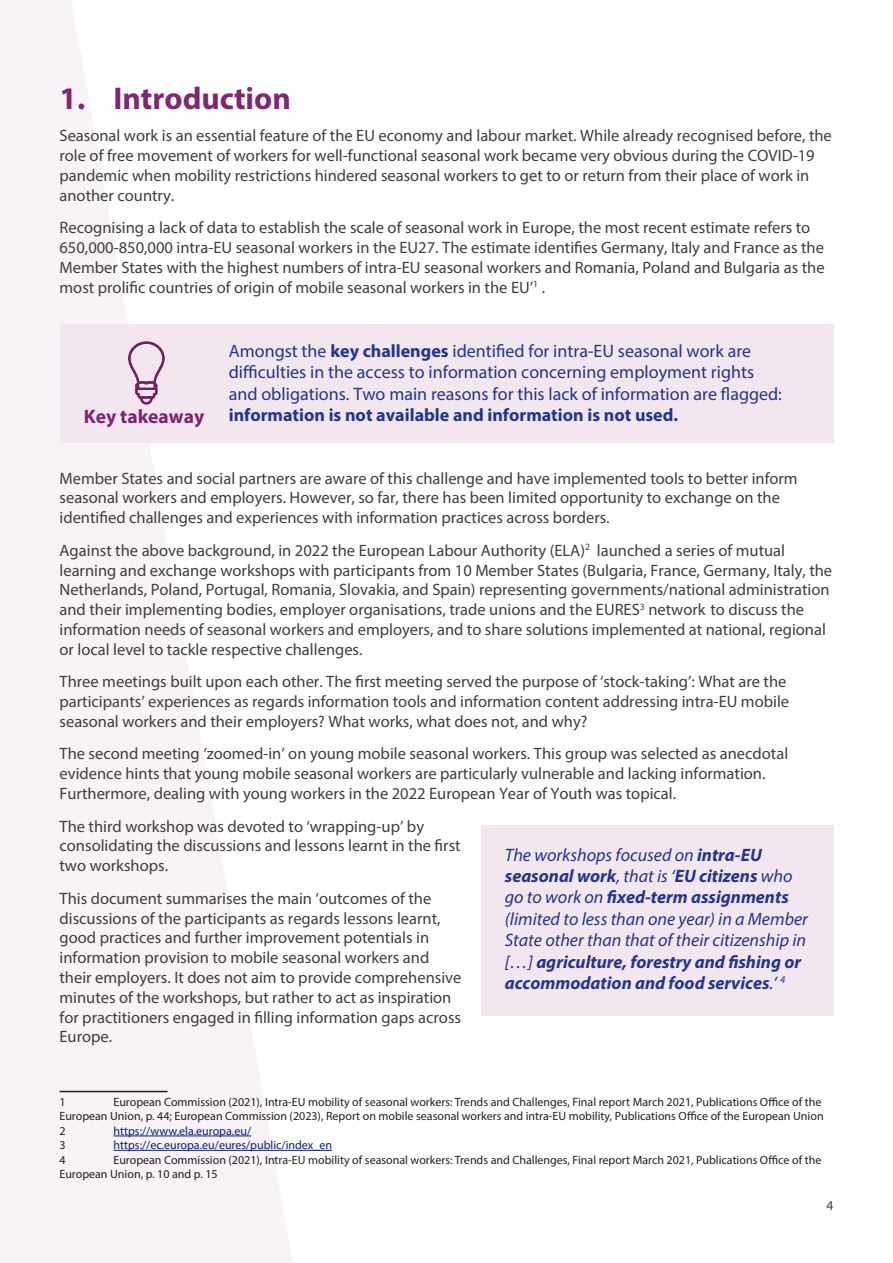
<style>
.page{position:relative;width:893px;height:1263px;background:#fff}
.page>*{position:absolute;margin:0;border:0;box-sizing:border-box;transform-origin:0 0}
.Subtitle_1{font:700 31.5px "Myriad Pro";color:#822572}
.Subtitle_2{font:700 19.5px "Myriad Pro";color:#812272}
.Box_text{font:italic 18px/21.5px "Myriad Pro";color:#223491}
.Box_text-2{font:18px/21.5px "Myriad Pro";color:#223491}
.Box_text-3{font:700 18px "Myriad Pro";color:#223491}
.Body_text{font:16.5px/19.8px "Myriad Pro";color:#3e3e3f}
.t1{font:13.5px "Myriad Pro";color:#3e3e3f}
.t2{font:12px/14.4px "Myriad Pro";color:#231f20;text-align:right}
.t3{font:12px "Myriad Pro";color:#0a1d85}
.s1{font-weight:700}
</style>
<div class="page">
<svg style="left:0;top:0;width:293px;height:1263px;fill:#f8f3f7"></svg>
<hr style="left:60px;top:1091px;width:108px;height:1px;background:#231f20">
<hr style="left:114px;top:1135px;width:137px;height:1px;background:#0a1d85">
<hr style="left:114px;top:1150px;width:218px;height:1px;background:#0a1d85">
<div style="left:60px;top:324px;width:773px;height:118px;background:#f2e7ef"></div>
<div style="left:481px;top:825px;width:352px;height:190px;background:#f2e7ef"></div>
<img style="left:128px;top:342px;width:37px;height:62px">
<p class="Subtitle_1" style="left:60px;top:78px;width:233px">1. Introduction</p>
<p class="Body_text" style="left:60px;top:126px;width:774px">Seasonal work is an essential feature of the EU economy and labour market. While already recognised before, the role of free movement of workers for well-functional seasonal work became very obvious during the COVID-19 pandemic when mobility restrictions hindered seasonal workers to get to or return from their place of work in another country.</p>
<p class="Body_text" style="left:60px;top:217px;width:767px">Recognising a lack of data to establish the scale of seasonal work in Europe, the most recent estimate refers to 650,000-850,000 intra-EU seasonal workers in the EU27. The estimate identifies Germany, Italy and France as the Member States with the highest numbers of intra-EU seasonal workers and Romania, Poland and Bulgaria as the most prolific countries of origin of mobile seasonal workers in the EU’<sup>1</sup> .</p>
<p class="Box_text-2" style="left:229px;top:340px;width:555px">Amongst the <span class="s1">key challenges</span> identified for intra-EU seasonal work are difficulties in the access to information concerning employment rights and obligations. Two main reasons for this lack of information are flagged:</p>
<p class="Subtitle_2" style="left:84px;top:404px;width:122px">Key takeaway</p>
<p class="Box_text-3" style="left:229px;top:403px;width:451px">information is not available and information is not used.</p>
<p class="Body_text" style="left:60px;top:468px;width:740px">Member States and social partners are aware of this challenge and have implemented tools to better inform seasonal workers and employers. However, so far, there has been limited opportunity to exchange on the identified challenges and experiences with information practices across borders.</p>
<p class="Body_text" style="left:60px;top:540px;width:774px">Against the above background, in 2022 the European Labour Authority (ELA)<sup>2</sup> launched a series of mutual learning and exchange workshops with participants from 10 Member States (Bulgaria, France, Germany, Italy, the Netherlands, Poland, Portugal, Romania, Slovakia, and Spain) representing governments/national administration and their implementing bodies, employer organisations, trade unions and the EURES<sup>3</sup> network to discuss the information needs of seasonal workers and employers, and to share solutions implemented at national, regional or local level to tackle respective challenges.</p>
<p class="Body_text" style="left:60px;top:672px;width:731px">Three meetings built upon each other. The first meeting served the purpose of ‘stock-taking’: What are the participants’ experiences as regards information tools and information content addressing intra-EU mobile seasonal workers and their employers? What works, what does not, and why?</p>
<p class="Body_text" style="left:60px;top:744px;width:730px">The second meeting ‘zoomed-in’ on young mobile seasonal workers. This group was selected as anecdotal evidence hints that young mobile seasonal workers are particularly vulnerable and lacking information.<br>Furthermore, dealing with young workers in the 2022 European Year of Youth was topical.</p>
<p class="Body_text" style="left:60px;top:816px;width:403px">The third workshop was devoted to ‘wrapping-up’ by consolidating the discussions and lessons learnt in the first two workshops.</p>
<p class="Body_text" style="left:60px;top:888px;width:403px">This document summarises the main ‘outcomes of the discussions of the participants as regards lessons learnt, good practices and further improvement potentials in information provision to mobile seasonal workers and their employers. It does not aim to provide comprehensive minutes of the workshops, but rather to act as inspiration for practitioners engaged in filling information gaps across Europe.</p>
<p class="Box_text" style="left:505px;top:843px;width:305px">The workshops focused on <span class="s1">intra-EU seasonal work</span>, that is ‘<span class="s1">EU citizens</span> who go to work on <span class="s1">fixed-term assignments </span>(limited to less than one year) in a Member State other than that of their citizenship in […] <span class="s1">agriculture, forestry and fishing or accommodation and food services</span>.’ <sup>4</sup></p>
<p class="t2" style="left:60px;top:1094px;width:766px">European Commission (2021), Intra-EU mobility of seasonal workers: Trends and Challenges, Final report March 2021, Publications Office of the<br>European Union, p. 44; European Commission (2023), Report on mobile seasonal workers and intra-EU mobility, Publications Office of the European Union</p>
<p class="t2" style="left:60px;top:1123px;width:8px">2</p>
<p class="t3" style="left:114px;top:1123px;width:139px">https://www.ela.europa.eu/</p>
<p class="t2" style="left:60px;top:1138px;width:8px">3</p>
<p class="t3" style="left:114px;top:1138px;width:220px">https://ec.europa.eu/eures/public/index_en</p>
<p class="t2" style="left:60px;top:1152px;width:8px">4</p>
<p class="t2" style="left:60px;top:1094px;width:8px">1</p>
<p class="t2" style="left:60px;top:1152px;width:763px;text-align:left;text-indent:54px">European Commission (2021), Intra-EU mobility of seasonal workers: Trends and Challenges, Final report March 2021, Publications Office of the<br>European Union, p. 10 and p. 15</p>
<p class="t1" style="left:826px;top:1197px;width:8px">4</p>
</div>
